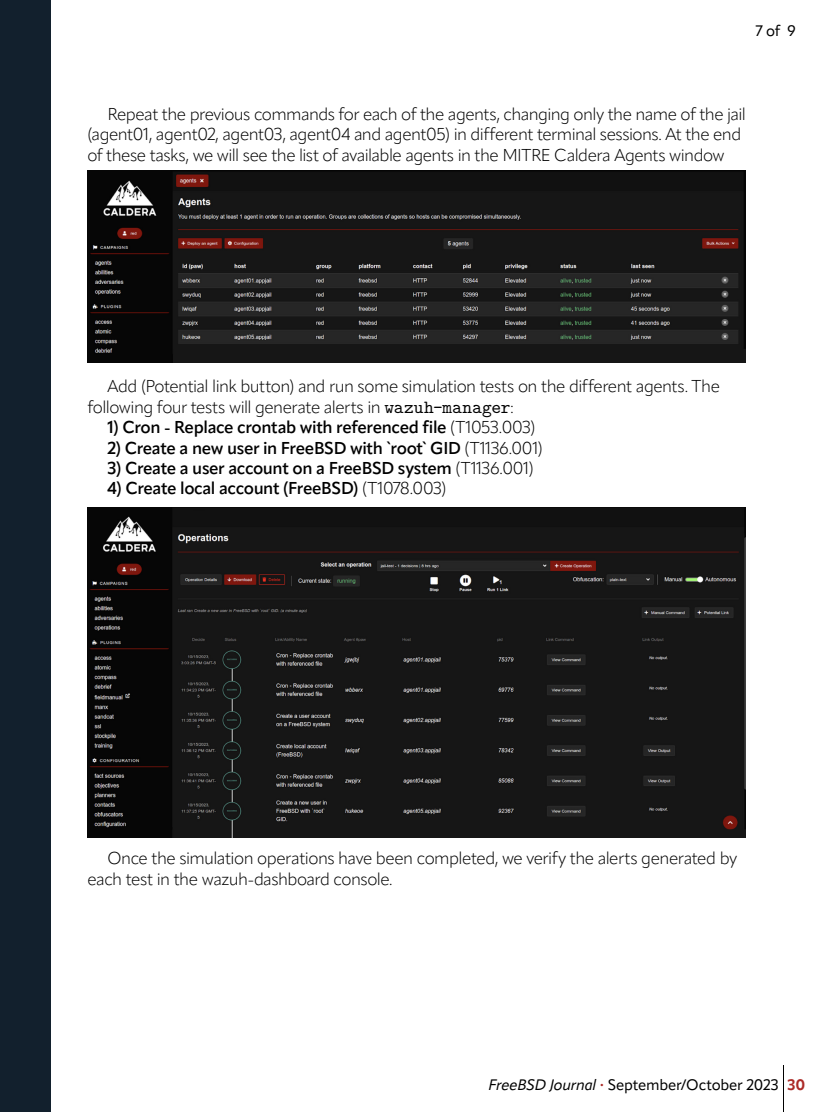
<style>
.page{position:relative;width:834px;height:1112px;background:#fff}
.page>*{position:absolute;margin:0;border:0;box-sizing:border-box;transform-origin:0 0}
.body_copy{font:300 17px/20.4px "Apparat";letter-spacing:-.03em;color:#000}
.body_copy-2{font:600 17px "Apparat";letter-spacing:-.02em;color:#000}
.t1{font:15px "Apparat";letter-spacing:-.015em;color:#000}
.s1{font-family:"LM Mono 10";font-weight:400;font-size:18.5px}
.s2{font-weight:300}
.s3{font-style:italic}
.s4{font-size:9px;color:#ac2b28}
.s5{font-weight:700;color:#ac2b28}
</style>
<div class="page">
<div style="left:0;top:0;width:50px;height:1112px;background:#12202d"></div>
<hr style="left:783px;top:1065px;width:1px;height:47px;background:#000">
<img style="left:88px;top:170px;width:658px;height:192px">
<img style="left:88px;top:507px;width:658px;height:331px">
<p class="t1" style="left:756px;top:22px;width:42px">7 of 9</p>
<p class="body_copy" style="left:88px;top:104px;width:660px;text-indent:20px">Repeat the previous commands for each of the agents, changing only the name of the jail (agent01, agent02, agent03, agent04 and agent05) in different terminal sessions. At the end of these tasks, we will see the list of available agents in the MITRE Caldera Agents window</p>
<p class="body_copy" style="left:88px;top:376px;width:634px;text-indent:20px">Add (Potential link button) and run some simulation tests on the different agents. The following four tests will generate alerts in <span class="s1">wazuh-manager</span>:</p>
<p class="body_copy-2" style="left:108px;top:417px;width:429px">1) Cron - Replace crontab with referenced file <span class="s2">(T1053.003)</span></p>
<p class="body_copy-2" style="left:108px;top:437px;width:437px">2) Create a new user in FreeBSD with `root` GID <span class="s2">(T1136.001)</span></p>
<p class="body_copy-2" style="left:108px;top:458px;width:428px">3) Create a user account on a FreeBSD system <span class="s2">(T1136.001)</span></p>
<p class="body_copy-2" style="left:108px;top:478px;width:340px">4) Create local account (FreeBSD) <span class="s2">(T1078.003)</span></p>
<p class="body_copy" style="left:88px;top:848px;width:651px;text-indent:20px">Once the simulation operations have been completed, we verify the alerts generated by each test in the wazuh-dashboard console.</p>
<p class="t1" style="left:488px;top:1076px;width:318px"><span class="s3">FreeBSD Journal</span> <span class="s4">•</span> September/October 2023 <span class="s5">30</span></p>
</div>
